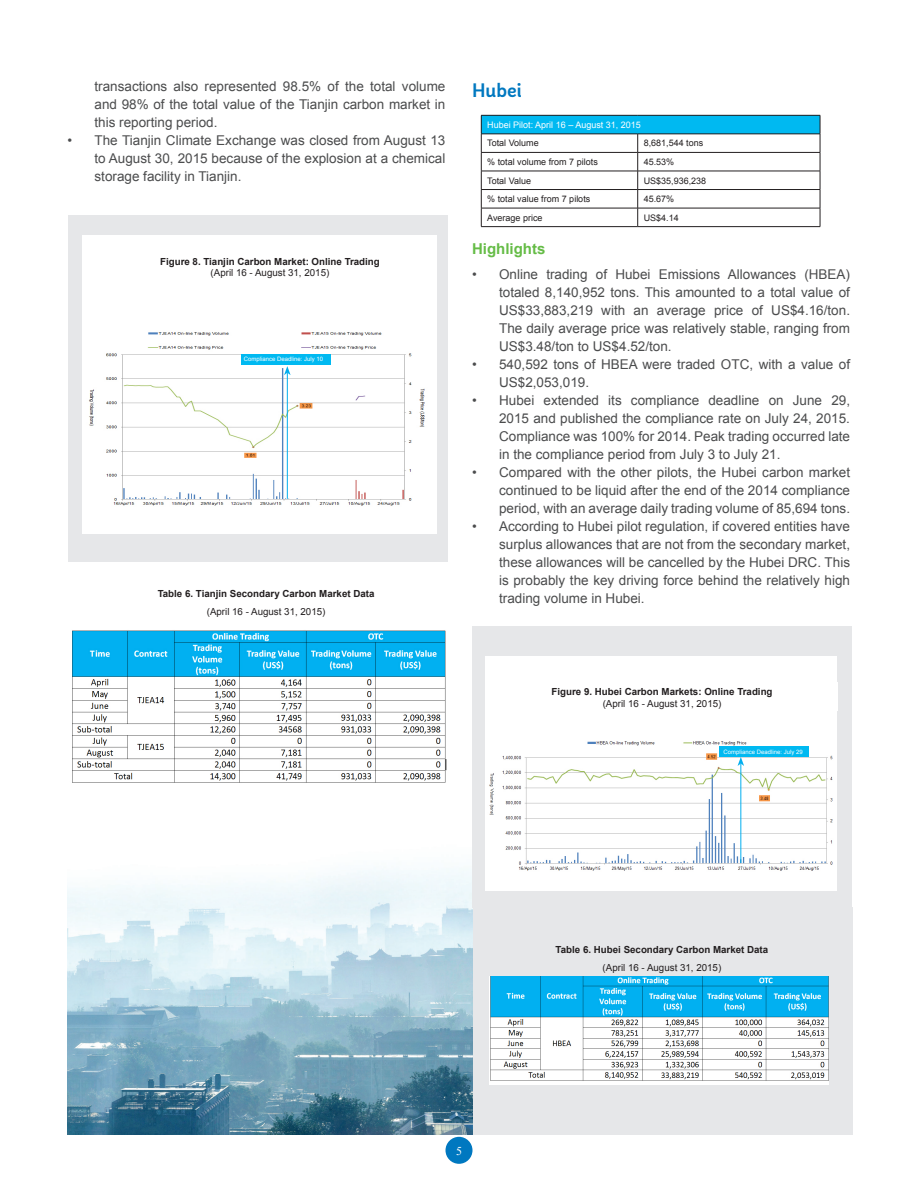
<style>
.page{position:relative;width:918px;height:1188px;background:#fff}
.page>*{position:absolute;margin:0;border:0;box-sizing:border-box;transform-origin:0 0}
.t1{font:600 19.5px "Andes";color:#0078c0}
.t2{font:700 15px "Arial";color:#65bc46}
.t3{font:13.5px/18px "Arial";color:#4b4c4d;text-align:justify}
.t4{font:12px "Times New Roman";color:#fff}
.t5{font:700 9.75px/11.7px "Arial";color:#231f20;text-align:center}
.t6{font:9.75px "Arial";color:#231f20}
.t7{font:9px "Arial";color:#231f20}
.t8{font:9px "Arial";color:#fff}
.t9{font:6px "Arial";color:#fff}
.s1{font-weight:400}
</style>
<div class="page">
<div style="left:446px;top:1137px;width:26px;height:27px;background:#0078c0;border-radius:50%"></div>
<div style="left:68px;top:215px;width:380px;height:347px;background:#e6e7e9"></div>
<div style="left:82px;top:235px;width:354px;height:299px;background:#fff"></div>
<img style="left:68px;top:867px;width:405px;height:267px">
<div style="left:472px;top:626px;width:380px;height:281px;background:#e6e7e9"></div>
<div style="left:485px;top:656px;width:352px;height:234px;background:#fff"></div>
<div style="left:486px;top:682px;width:352px;height:29px;background:#fff"></div>
<div style="left:473px;top:907px;width:379px;height:228px;background:#e6e7e9"></div>
<img style="left:489px;top:976px;width:339px;height:109px">
<img style="left:489px;top:741px;width:344px;height:130px">
<div style="left:481px;top:115px;width:339px;height:19px;background:#00b9f1"></div>
<hr style="left:481px;top:115px;width:157px;height:1px;background:#231f20">
<hr style="left:638px;top:115px;width:182px;height:1px;background:#231f20">
<hr style="left:481px;top:134px;width:157px;height:1px;background:#231f20">
<hr style="left:638px;top:134px;width:182px;height:1px;background:#231f20">
<hr style="left:481px;top:152px;width:157px;height:1px;background:#231f20">
<hr style="left:638px;top:152px;width:182px;height:1px;background:#231f20">
<hr style="left:481px;top:171px;width:157px;height:1px;background:#231f20">
<hr style="left:638px;top:171px;width:182px;height:1px;background:#231f20">
<hr style="left:481px;top:189px;width:157px;height:1px;background:#231f20">
<hr style="left:638px;top:189px;width:182px;height:1px;background:#231f20">
<hr style="left:481px;top:208px;width:157px;height:1px;background:#231f20">
<svg style="left:481px;top:116px;width:1px;height:110px"></svg>
<hr style="left:638px;top:208px;width:182px;height:1px;background:#231f20">
<svg style="left:637px;top:134px;width:1px;height:92px"></svg>
<svg style="left:820px;top:116px;width:1px;height:110px"></svg>
<hr style="left:481px;top:226px;width:157px;height:1px;background:#231f20">
<hr style="left:638px;top:226px;width:182px;height:1px;background:#231f20">
<img style="left:72px;top:630px;width:375px;height:153px">
<div style="left:719px;top:746px;width:90px;height:11px;background:#00b9f1"></div>
<hr style="left:741px;top:764px;width:1px;height:98px;background:#00aeef">
<svg style="left:738px;top:757px;width:6px;height:9px"></svg>
<img style="left:88px;top:332px;width:337px;height:174px">
<hr style="left:287px;top:373px;width:1px;height:126px;background:#00aeef">
<svg style="left:284px;top:366px;width:7px;height:9px"></svg>
<div style="left:241px;top:354px;width:89px;height:10px;background:#00b9f1"></div>
<p class="t3" style="left:94px;top:77px;width:352px">transactions also represented 98.5% of the total volume and 98% of the total value of the Tianjin carbon market in this reporting period.</p>
<p class="t3" style="left:94px;top:131px;width:352px;text-indent:-27px">• The Tianjin Climate Exchange was closed from August 13 to August 30, 2015 because of the explosion at a chemical storage facility in Tianjin.</p>
<p class="t5" style="left:151px;top:255px;width:219px">Figure8. Tianji Carbon Market: Onli e Trading <span class="s1">(April 16-August 31, 2015)</span></p>
<p class="t5" style="left:160px;top:256px;width:221px">Figure 8. Tianjin Carbon Market: Online Trading</p>
<p class="t6" style="left:211px;top:267px;width:120px">(April 16 - August 31, 2015)</p>
<p class="t9" style="left:244px;top:355px;width:81px">Compliance Deadline: July 10</p>
<p class="t5" style="left:158px;top:588px;width:218px">Table 6. Tianjin Secondary Carbon Market Data</p>
<p class="t6" style="left:207px;top:605px;width:120px">(April 16 - August 31, 2015)</p>
<p class="t1" style="left:472px;top:78px;width:51px">Hubei</p>
<p class="t8" style="left:487px;top:119px;width:155px">Hubei Pilot: April 16 – August 31, 2015</p>
<p class="t7" style="left:487px;top:137px;width:53px">Total Volume</p>
<p class="t7" style="left:644px;top:137px;width:61px">8,681,544 tons</p>
<p class="t7" style="left:487px;top:156px;width:112px">% total volume from 7 pilots</p>
<p class="t7" style="left:644px;top:156px;width:32px">45.53%</p>
<p class="t7" style="left:487px;top:174px;width:45px">Total Value</p>
<p class="t7" style="left:644px;top:174px;width:64px">US$35,936,238</p>
<p class="t7" style="left:487px;top:193px;width:105px">% total value from 7 pilots</p>
<p class="t7" style="left:644px;top:193px;width:32px">45.67%</p>
<p class="t7" style="left:487px;top:212px;width:57px">Average price</p>
<p class="t7" style="left:644px;top:212px;width:37px">US$4.14</p>
<p class="t2" style="left:472px;top:239px;width:75px">Highlights</p>
<p class="t3" style="left:499px;top:265px;width:352px;text-indent:-27px">• Online trading of Hubei Emissions Allowances (HBEA) totaled 8,140,952 tons. This amounted to a total value of US$33,883,219 with an average price of US$4.16/ton.<br>The daily average price was relatively stable, ranging from US$3.48/ton to US$4.52/ton.</p>
<p class="t3" style="left:499px;top:355px;width:352px;text-indent:-27px">• 540,592 tons of HBEA were traded OTC, with a value of<br>US$2,053,019.</p>
<p class="t3" style="left:499px;top:391px;width:353px;text-indent:-27px">• Hubei extended its compliance deadline on June 29, 2015 and published the compliance rate on July 24, 2015.<br>Compliance was 100% for 2014. Peak trading occurred late in the compliance period from July 3 to July 21.</p>
<p class="t3" style="left:499px;top:463px;width:353px;text-indent:-27px">• Compared with the other pilots, the Hubei carbon market continued to be liquid after the end of the 2014 compliance period, with an average daily trading volume of 85,694 tons.</p>
<p class="t3" style="left:499px;top:517px;width:353px;text-indent:-27px">• According to Hubei pilot regulation, if covered entities have surplus allowances that are not from the secondary market, these allowances will be cancelled by the Hubei DRC. This is probably the key driving force behind the relatively high trading volume in Hubei.</p>
<p class="t5" style="left:552px;top:686px;width:223px">Figure 9. Hubei Carbon Markets: Online Trading</p>
<p class="t6" style="left:603px;top:697px;width:120px">(April 16 - August 31, 2015)</p>
<p class="t9" style="left:724px;top:748px;width:81px">Compliance Deadline: July 29</p>
<p class="t4" style="left:456px;top:1143px;width:7px">5</p>
<p class="t5" style="left:556px;top:944px;width:214px">Table 6. Hubei Secondary Carbon Market Data</p>
<p class="t6" style="left:603px;top:961px;width:120px">(April 16 - August 31, 2015)</p>
</div>
